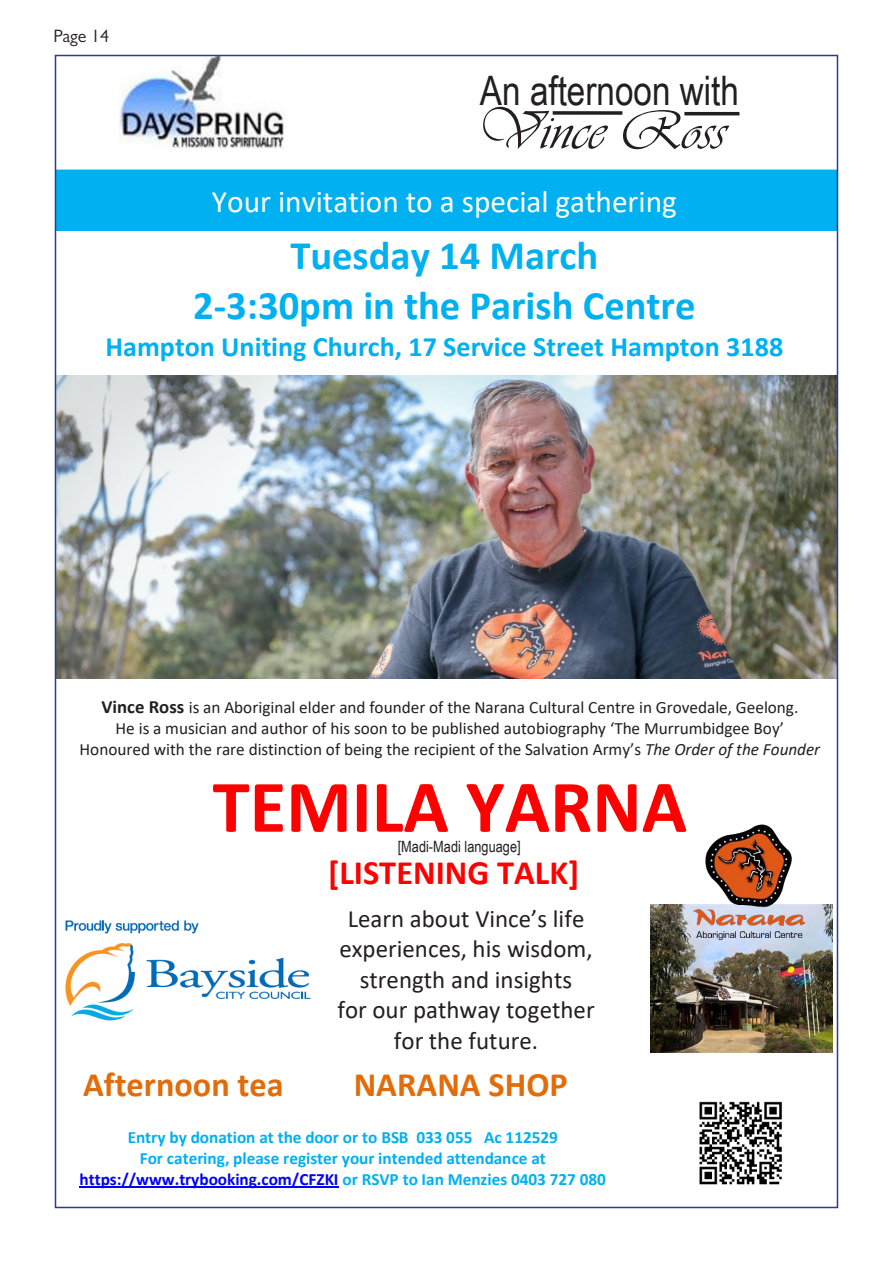
<style>
.page{position:relative;width:893px;height:1263px;background:#fff}
.page>*{position:absolute;margin:0;border:0;box-sizing:border-box;transform-origin:0 0}
.t1{font:700 75px "Calibri";color:#f00}
.t2{font:italic 56.25px "Vivaldi";color:#231f20}
.t3{font:700 40.65px/49.5px "Calibri";color:#00b0f0;text-align:center}
.t4{font:40.65px "Arial Narrow";color:#231f20}
.t5{font:700 34.35px "Calibri";color:#e36c0a}
.t6{font:700 34.35px "Calibri";color:#f00}
.t7{font:31.35px "Calibri";color:#fff}
.t8{font:700 28.05px "Calibri";color:#00b0f0}
.t9{font:24.9px/30.5px "Calibri";color:#231f20;text-align:center}
.t10{font:18px "Gill Sans";color:#231f20}
.t11{font:17.25px/21.1px "Calibri";color:#231f20;text-align:center}
.t12{font:700 17.25px/21px "Calibri";color:#00b0f0;text-align:center}
.t13{font:15.6px "Arial Narrow";color:#231f20}
.s1{font-weight:700;font-size:18.75px}
.s2{font-style:italic}
.s3{color:#00f}
</style>
<div class="page">
<img style="left:58px;top:170px;width:777px;height:1018px">
<svg style="left:553px;top:111px;width:69px;height:4px"></svg>
<hr style="left:684px;top:112px;width:55px;height:3px;background:#231f20">
<img style="left:119px;top:58px;width:165px;height:90px">
<img style="left:58px;top:911px;width:261px;height:122px">
<p class="t10" style="left:54px;top:26px;width:57px">Page 14</p>
<p class="t4" style="left:480px;top:60px;width:261px">An afternoon with</p>
<p class="t2" style="left:475px;top:98px;width:252px">Vince Ross</p>
<p class="t7" style="left:212px;top:180px;width:466px">Your invitation to a special gathering</p>
<p class="t3" style="left:193px;top:230px;width:504px">Tuesday 14 March<br>2-3:30pm in the Parish Centre</p>
<p class="t8" style="left:105px;top:327px;width:679px">Hampton Uniting Church, 17 Service Street Hampton 3188</p>
<p class="t11" style="left:80px;top:696px;width:742px"><span class="s1">Vince Ross</span> is an Aboriginal elder and founder of the Narana Cultural Centre in Grovedale, Geelong.<br>He is a musician and author of his soon to be published autobiography ‘The Murrumbidgee Boy’<br>Honoured with the rare distinction of being the recipient of the Salvation Army’s <span class="s2">The Order of the Founder</span></p>
<p class="t1" style="left:213px;top:754px;width:476px">TEMILA YARNA</p>
<p class="t6" style="left:328px;top:849px;width:253px">[LISTENING TALK]</p>
<p class="t9" style="left:337px;top:903px;width:259px">Learn about Vince’s life experiences, his wisdom, strength and insights<br>for our pathway together for the future.</p>
<p class="t13" style="left:398px;top:835px;width:125px">[Madi-Madi language]</p>
<p class="t5" style="left:83px;top:1060px;width:202px">Afternoon tea</p>
<p class="t5" style="left:354px;top:1060px;width:216px">NARANA SHOP</p>
<p class="t12" style="left:80px;top:1126px;width:528px">Entry by donation at the door or to BSB 033 055 Ac 112529<br>For catering, please register your intended attendance at <span class="s3">https://www.trybooking.com/CFZKI</span> or RSVP to Ian Menzies 0403 727 080</p>
</div>
